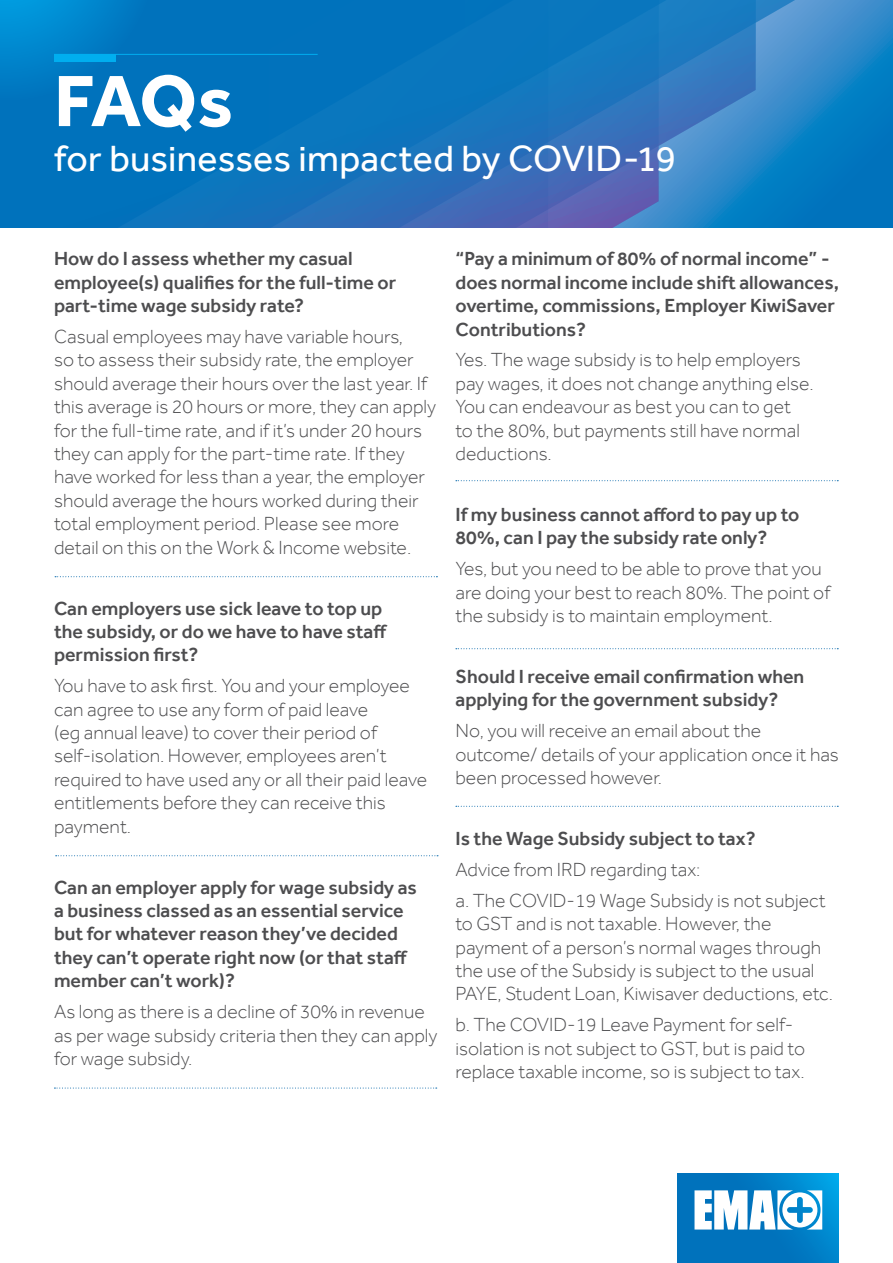
<style>
.page{position:relative;width:893px;height:1263px;background:#fff}
.page>*{position:absolute;margin:0;border:0;box-sizing:border-box;transform-origin:0 0}
.t1{font:700 75px "Effra";color:#fff}
.t2{font:37.5px "Effra";letter-spacing:.005em;color:#fff}
.t3{font:300 19.5px/23.4px "Effra";color:#4d4d4f}
.t4{font:500 19.5px/23.4px "Effra";color:#4d4d4f}
</style>
<div class="page">
<svg style="left:0;top:0;width:893px;height:228px;background:#1b77be"></svg>
<svg style="left:0;top:0;width:219px;height:169px;background:#0077c0"></svg>
<hr style="left:54px;top:54px;width:264px;height:1px;background:#00aeef">
<div style="left:54px;top:54px;width:62px;height:7px;background:#00aeef"></div>
<svg style="left:678px;top:1174px;width:161px;height:89px;background:#017cc4"></svg>
<svg style="left:694px;top:1190px;width:128px;height:39px"></svg>
<svg style="left:55px;top:576px;width:382px;height:1px"></svg>
<svg style="left:56px;top:855px;width:382px;height:1px"></svg>
<svg style="left:54px;top:1088px;width:383px;height:1px"></svg>
<svg style="left:456px;top:480px;width:382px;height:1px"></svg>
<svg style="left:456px;top:648px;width:382px;height:1px"></svg>
<svg style="left:456px;top:806px;width:382px;height:1px"></svg>
<h1 class="t1" style="left:54px;top:56px;width:181px">FAQs</h1>
<h2 class="t2" style="left:54px;top:136px;width:624px">for businesses impacted by COVID-19</h2>
<p class="t4" style="left:54px;top:247px;width:344px">How do I assess whether my casual employee(s) qualifies for the full-time or part-time wage subsidy rate?</p>
<p class="t3" style="left:54px;top:325px;width:384px">Casual employees may have variable hours,<br>so to assess their subsidy rate, the employer should average their hours over the last year. If this average is 20 hours or more, they can apply for the full-time rate, and if it’s under 20 hours they can apply for the part-time rate. If they have worked for less than a year, the employer should average the hours worked during their total employment period. Please see more detail on this on the Work &amp; Income website.</p>
<p class="t4" style="left:54px;top:596px;width:335px">Can employers use sick leave to top up the subsidy, or do we have to have staff permission first?</p>
<p class="t3" style="left:54px;top:674px;width:375px">You have to ask first. You and your employee can agree to use any form of paid leave<br>(eg annual leave) to cover their period of self-isolation. However, employees aren’t required to have used any or all their paid leave entitlements before they can receive this payment.</p>
<p class="t4" style="left:54px;top:875px;width:364px">Can an employer apply for wage subsidy as a business classed as an essential service but for whatever reason they’ve decided they can’t operate right now (or that staff member can’t work)?</p>
<p class="t3" style="left:54px;top:1000px;width:385px">As long as there is a decline of 30% in revenue as per wage subsidy criteria then they can apply for wage subsidy.</p>
<p class="t4" style="left:455px;top:247px;width:385px">“Pay a minimum of 80% of normal income” - does normal income include shift allowances, overtime, commissions, Employer KiwiSaver Contributions?</p>
<p class="t3" style="left:455px;top:348px;width:360px">Yes. The wage subsidy is to help employers pay wages, it does not change anything else.<br>You can endeavour as best you can to get<br>to the 80%, but payments still have normal deductions.</p>
<p class="t4" style="left:455px;top:502px;width:345px">If my business cannot afford to pay up to<br>80%, can I pay the subsidy rate only?</p>
<p class="t3" style="left:455px;top:557px;width:376px">Yes, but you need to be able to prove that you are doing your best to reach 80%. The point of the subsidy is to maintain employment.</p>
<p class="t4" style="left:455px;top:664px;width:350px">Should I receive email confirmation when applying for the government subsidy?</p>
<p class="t3" style="left:455px;top:719px;width:385px">No, you will receive an email about the outcome/ details of your application once it has been processed however.</p>
<p class="t4" style="left:455px;top:826px;width:302px">Is the Wage Subsidy subject to tax?</p>
<p class="t3" style="left:455px;top:854px;width:372px;line-height:30.9px">Advice from IRD regarding tax:<br>a. The COVID-19 Wage Subsidy is not subject</p>
<p class="t3" style="left:455px;top:912px;width:379px">to GST and is not taxable. However, the payment of a person’s normal wages through the use of the Subsidy is subject to the usual PAYE, Student Loan, Kiwisaver deductions, etc.</p>
<p class="t3" style="left:455px;top:1013px;width:351px">b. The COVID-19 Leave Payment for self&shy;isolation is not subject to GST, but is paid to replace taxable income, so is subject to tax.</p>
</div>
